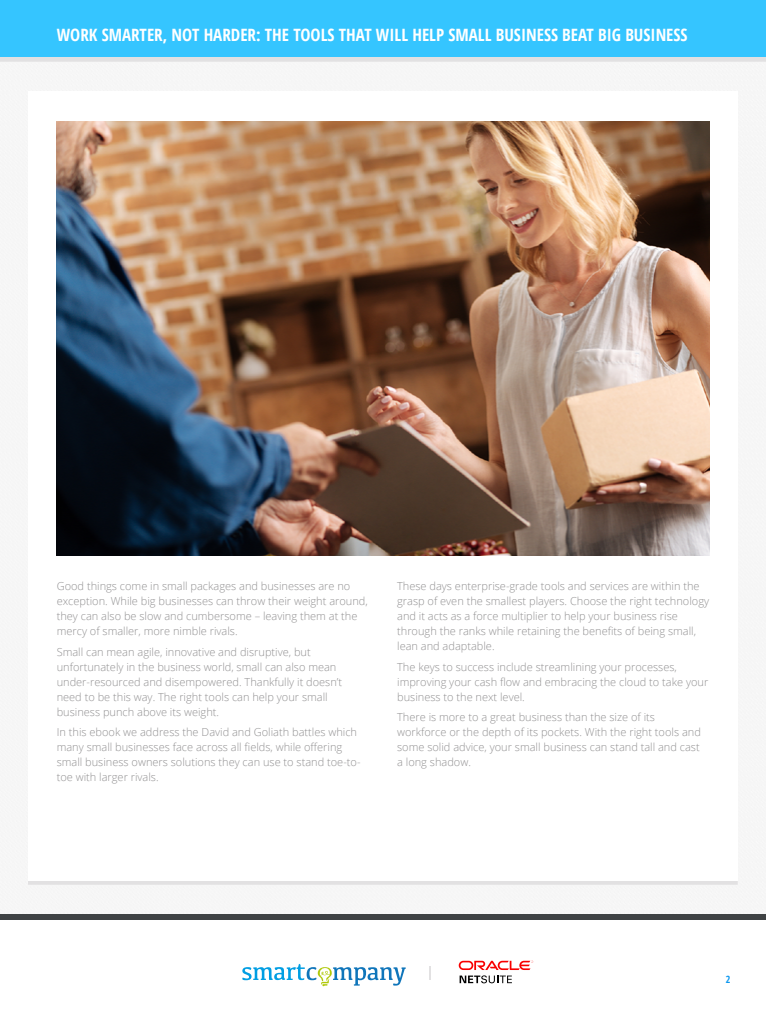
<style>
.page{position:relative;width:766px;height:1021px;background:#fff}
.page>*{position:absolute;margin:0;border:0;box-sizing:border-box;transform-origin:0 0}
.t1{font:700 condensed 17px "Open Sans";color:#fff}
.t2{font:300 11px/15px "Open Sans";color:#919091}
.t3{font:700 condensed 10px "Open Sans";color:#0d98ef}
</style>
<div class="page">
<div style="left:0;top:3px;width:765px;height:58px;background:#e2e1e2"></div>
<div style="left:0;top:0;width:765px;height:57px;background:#35c5ff"></div>
<svg style="left:242px;top:963px;width:163px;height:23px"></svg>
<svg style="left:429px;top:966px;width:1px;height:13px"></svg>
<svg style="left:458px;top:960px;width:75px;height:23px"></svg>
<div style="left:0;top:914px;width:765px;height:6px;background:#3f4244"></div>
<img style="left:57px;top:122px;width:652px;height:434px">
<h1 class="t1" style="left:57px;top:23px;width:632px">WORK SMARTER, NOT HARDER: THE TOOLS THAT WILL HELP SMALL BUSINESS BEAT BIG BUSINESS</h1>
<p class="t2" style="left:57px;top:578px;width:312px">Good things come in small packages and businesses are no exception. While big businesses can throw their weight around, they can also be slow and cumbersome – leaving them at the mercy of smaller, more nimble rivals.</p>
<p class="t2" style="left:57px;top:643px;width:287px">Small can mean agile, innovative and disruptive, but unfortunately in the business world, small can also mean under-resourced and disempowered. Thankfully it doesn’t need to be this way. The right tools can help your small business punch above its weight.</p>
<p class="t2" style="left:57px;top:724px;width:305px">In this ebook we address the David and Goliath battles which many small businesses face across all fields, while offering small business owners solutions they can use to stand toe-to&shy;toe with larger rivals.</p>
<p class="t2" style="left:397px;top:578px;width:313px">These days enterprise-grade tools and services are within the grasp of even the smallest players. Choose the right technology and it acts as a force multiplier to help your business rise through the ranks while retaining the benefits of being small, lean and adaptable.</p>
<p class="t2" style="left:397px;top:658px;width:312px">The keys to success include streamlining your processes, improving your cash flow and embracing the cloud to take your business to the next level.</p>
<p class="t2" style="left:397px;top:709px;width:305px">There is more to a great business than the size of its workforce or the depth of its pockets. With the right tools and some solid advice, your small business can stand tall and cast a long shadow.</p>
<p class="t3" style="left:725px;top:972px;width:6px">2</p>
</div>
